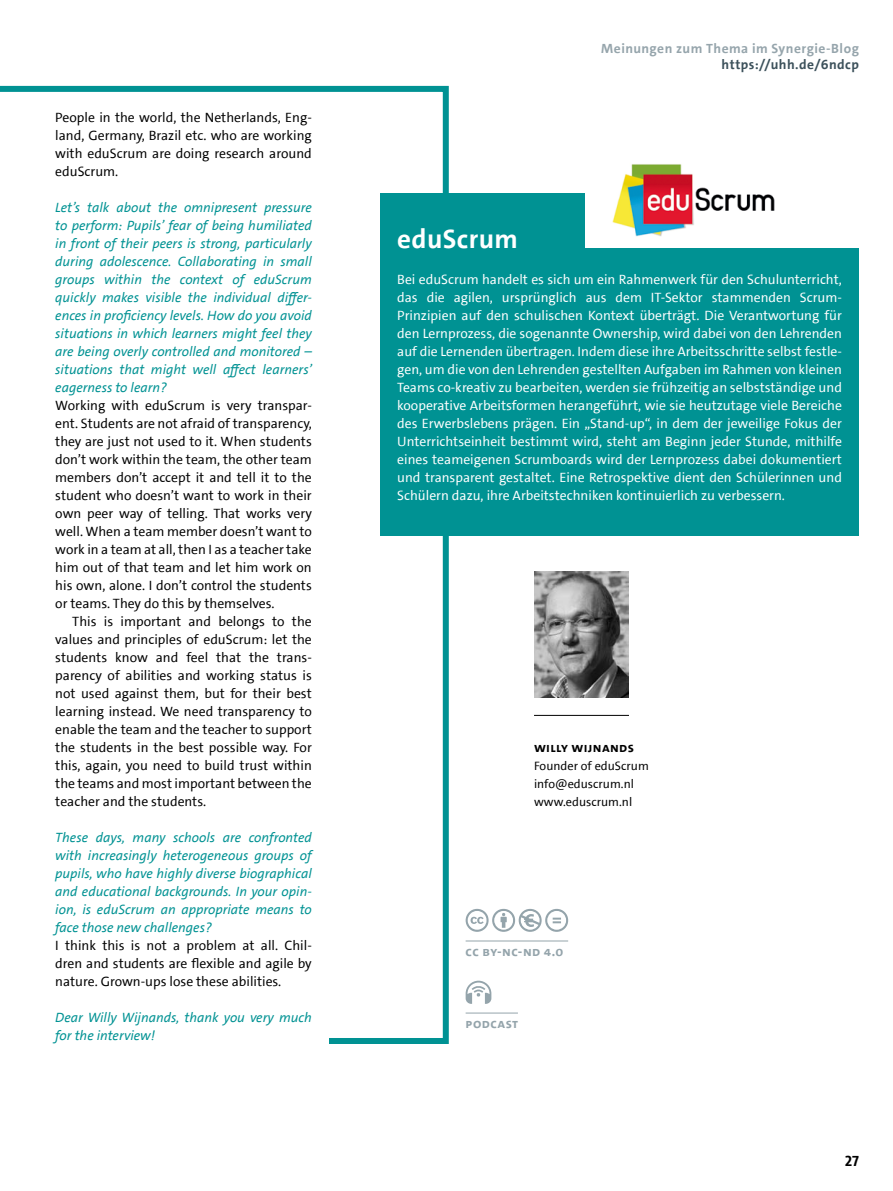
<style>
.page{position:relative;width:893px;height:1191px;background:#fff}
.page>*{position:absolute;margin:0;border:0;box-sizing:border-box;transform-origin:0 0}
.t1{font:700 27px "The Sans UHH";letter-spacing:.015em;color:#fff}
.t2{font:700 15px "The Sans UHH";color:#000}
.F3_-B{font:13.65px/18px "The Sans UHH";color:#fff;text-align:justify}
.Interview_Frage{font:italic 13.65px/18px "The Sans UHH";color:#009293;text-align:justify}
.F3_-B_EN{font:13.65px/18px "The Sans UHH";color:#000;text-align:justify}
.F2_Einzug_-B_EN{font:13.65px/18px "The Sans UHH";color:#000;text-align:justify}
.CC2_2{font:13.65px "The Sans UHH Bold Caps";letter-spacing:.025em;color:#94a4ab}
.t3{font:13.65px "The Sans UHH Bold Caps";letter-spacing:.025em;color:#000}
.PC2{font:13.65px "The Sans UHH Bold Caps";letter-spacing:.035em;color:#94a4ab}
.BLOG_LINK{font:700 13.5px/16.5px "The Sans UHH";letter-spacing:.035em;color:#96a5ac;text-align:right}
.BOX_Fließ{font:12.3px "The Sans UHH";color:#000}
.s1{color:#3c515b}
</style>
<div class="page">
<svg style="left:0;top:85px;width:452px;height:959px"></svg>
<div style="left:380px;top:193px;width:479px;height:342px;background:#009293"></div>
<div style="left:585px;top:149px;width:274px;height:98px;background:#fff"></div>
<img style="left:612px;top:164px;width:163px;height:73px">
<div style="left:38px;top:94px;width:291px;height:963px;background:#fff"></div>
<hr style="left:466px;top:940px;width:102px;height:1px;background:#94a4ab">
<hr style="left:466px;top:1012px;width:52px;height:1px;background:#94a4ab">
<svg style="left:466px;top:909px;width:102px;height:22px"></svg>
<svg style="left:466px;top:980px;width:25px;height:23px"></svg>
<hr style="left:534px;top:715px;width:95px;height:1px;background:#000">
<img style="left:534px;top:571px;width:94px;height:126px">
<p class="F3_-B_EN" style="left:55px;top:108px;width:258px">People in the world, the Netherlands, Eng&shy;land, Germany, Brazil etc. who are working with eduScrum are doing research around eduScrum.</p>
<h3 class="Interview_Frage" style="left:55px;top:198px;width:258px">Let’s talk about the omnipresent pressure to perform: Pupils’ fear of being humiliated in front of their peers is strong, particularly during adolescence. Collaborating in small groups within the context of eduScrum quickly makes visible the individual differ&shy;ences in proficiency levels. How do you avoid situations in which learners might feel they are being overly controlled and monitored – situations that might well affect learners’ eagerness to learn?</h3>
<p class="F3_-B_EN" style="left:55px;top:396px;width:258px">Working with eduScrum is very transpar&shy;ent. Students are not afraid of transparency, they are just not used to it. When students don’t work within the team, the other team members don’t accept it and tell it to the student who doesn’t want to work in their own peer way of telling. That works very well. When a team member doesn’t want to work in a team at all, then I as a teacher take him out of that team and let him work on his own, alone. I don’t control the students or teams. They do this by themselves.</p>
<p class="F2_Einzug_-B_EN" style="left:55px;top:612px;width:258px;text-indent:17px">This is important and belongs to the values and principles of eduScrum: let the students know and feel that the trans&shy;parency of abilities and working status is not used against them, but for their best learning instead. We need transparency to enable the team and the teacher to support the students in the best possible way. For this, again, you need to build trust within the teams and most important between the teacher and the students.</p>
<h3 class="Interview_Frage" style="left:55px;top:828px;width:258px">These days, many schools are confronted with increasingly heterogeneous groups of pupils, who have highly diverse biographical and educational backgrounds. In your opin&shy;ion, is eduScrum an appropriate means to face those new challenges?</h3>
<p class="F3_-B_EN" style="left:55px;top:936px;width:258px">I think this is not a problem at all. Chil&shy;dren and students are flexible and agile by nature. Grown-ups lose these abilities.</p>
<p class="Interview_Frage" style="left:55px;top:1008px;width:258px">Dear Willy Wijnands, thank you very much for the interview!</p>
<p class="BLOG_LINK" style="left:601px;top:40px;width:259px">Meinungen zum Thema im Synergie-Blog <span class="s1">https://uhh.de/6ndcp</span></p>
<h2 class="t1" style="left:397px;top:221px;width:122px">eduScrum</h2>
<p class="F3_-B" style="left:397px;top:270px;width:446px">Bei eduScrum handelt es sich um ein Rahmenwerk für den Schulunterricht, das die agilen, ursprünglich aus dem IT-Sektor stammenden Scrum-Prinzipien auf den schulischen Kontext überträgt. Die Verantwortung für den Lernprozess, die sogenannte Ownership, wird dabei von den Lehrenden auf die Lernenden übertragen. Indem diese ihre Arbeitsschritte selbst festle&shy;gen, um die von den Lehrenden gestellten Aufgaben im Rahmen von kleinen Teams co-kreativ zu bearbeiten, werden sie frühzeitig an selbstständige und kooperative Arbeitsformen herangeführt, wie sie heutzutage viele Bereiche des Erwerbslebens prägen. Ein „Stand-up“, in dem der jeweilige Fokus der Unterrichtseinheit bestimmt wird, steht am Beginn jeder Stunde, mithilfe eines teameigenen Scrumboards wird der Lernprozess dabei dokumentiert und transparent gestaltet. Eine Retrospektive dient den Schülerinnen und Schülern dazu, ihre Arbeitstechniken kontinuierlich zu verbessern.</p>
<h3 class="t3" style="left:534px;top:738px;width:101px">Willy Wijnands</h3>
<p class="BOX_Fließ" style="left:534px;top:757px;width:116px">Founder of eduScrum</p>
<p class="BOX_Fließ" style="left:534px;top:775px;width:101px">info@eduscrum.nl</p>
<p class="BOX_Fließ" style="left:534px;top:793px;width:100px">www.eduscrum.nl</p>
<p class="CC2_2" style="left:466px;top:943px;width:99px">CC BY-NC-ND 4.0</p>
<p class="PC2" style="left:466px;top:1015px;width:54px">podcast</p>
<p class="t2" style="left:845px;top:1151px;width:16px">27</p>
</div>
